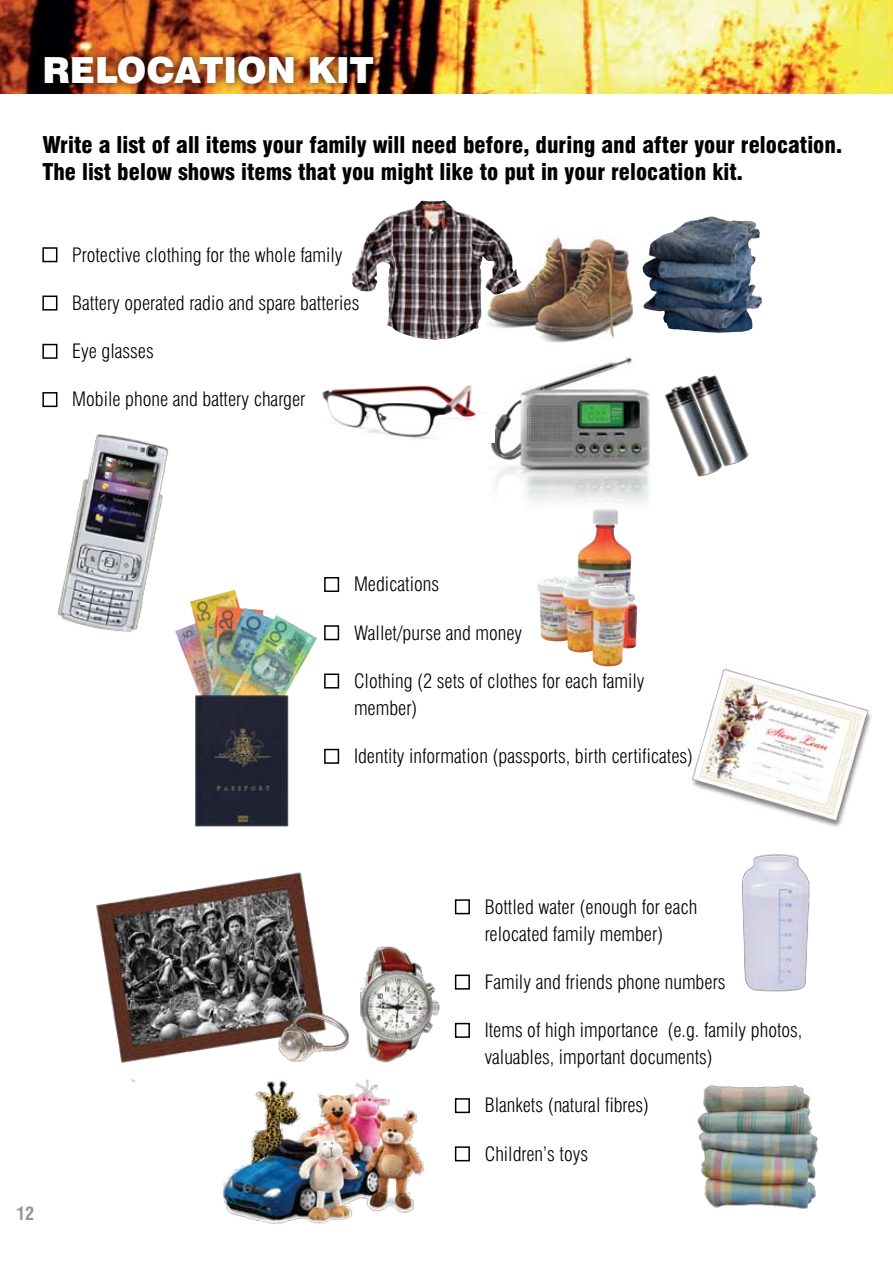
<style>
.page{position:relative;width:893px;height:1263px;background:#fff}
.page>*{position:absolute;margin:0;border:0;box-sizing:border-box;transform-origin:0 0}
.t1{font:900 36px "Swiss 721 BT";color:#fff}
.t2{font:900 condensed 22.5px/27px "Swiss 721 BT";color:#000}
.t3{font:300 condensed 19.5px/27px "Swiss 721 BT";color:#000}
.t4{font:700 condensed 18px "Swiss 721 BT";color:#939598}
</style>
<div class="page">
<img style="left:0;top:0;width:893px;height:94px">
<div style="left:36px;top:47px;width:346px;height:44px;background:#000;opacity:.75"></div>
<img style="left:697px;top:1085px;width:121px;height:124px">
<div style="left:42px;top:247px;width:15px;height:15px;border:2px solid #000"></div>
<div style="left:42px;top:295px;width:15px;height:16px;border:2px solid #000"></div>
<div style="left:42px;top:344px;width:15px;height:15px;border:2px solid #000"></div>
<div style="left:42px;top:392px;width:15px;height:15px;border:2px solid #000"></div>
<img style="left:223px;top:1079px;width:202px;height:145px">
<img style="left:42px;top:405px;width:193px;height:227px">
<img style="left:96px;top:881px;width:151px;height:212px">
<img style="left:485px;top:236px;width:149px;height:107px">
<img style="left:352px;top:201px;width:89px;height:90px">
<img style="left:491px;top:357px;width:159px;height:146px">
<img style="left:664px;top:375px;width:85px;height:102px">
<img style="left:742px;top:859px;width:68px;height:133px">
<div style="left:455px;top:899px;width:15px;height:15px;border:2px solid #000"></div>
<div style="left:455px;top:974px;width:15px;height:15px;border:2px solid #000"></div>
<div style="left:455px;top:1023px;width:15px;height:15px;border:2px solid #000"></div>
<div style="left:455px;top:1098px;width:15px;height:15px;border:2px solid #000"></div>
<div style="left:455px;top:1146px;width:15px;height:15px;border:2px solid #000"></div>
<img style="left:537px;top:509px;width:100px;height:158px">
<div style="left:324px;top:577px;width:15px;height:15px;border:2px solid #000"></div>
<div style="left:324px;top:625px;width:15px;height:15px;border:2px solid #000"></div>
<div style="left:324px;top:673px;width:15px;height:15px;border:2px solid #000"></div>
<img style="left:692px;top:669px;width:180px;height:190px">
<img style="left:247px;top:873px;width:113px;height:258px">
<img style="left:346px;top:943px;width:94px;height:128px">
<img style="left:322px;top:374px;width:173px;height:69px">
<img style="left:175px;top:590px;width:142px;height:90px">
<img style="left:194px;top:680px;width:146px;height:193px">
<img style="left:642px;top:216px;width:120px;height:117px">
<h1 class="t1" style="left:43px;top:48px;width:324px">RELOCATION KIT</h1>
<p class="t2" style="left:43px;top:132px;width:801px">Write a list of all items your family will need before, during and after your relocation.<br>The list below shows items that you might like to put in your relocation kit.</p>
<p class="t3" style="left:72px;top:241px;width:272px">Protective clothing for the whole family</p>
<p class="t3" style="left:72px;top:289px;width:289px">Battery operated radio and spare batteries</p>
<p class="t3" style="left:72px;top:337px;width:83px">Eye glasses</p>
<p class="t3" style="left:72px;top:386px;width:235px">Mobile phone and battery charger</p>
<p class="t4" style="left:16px;top:1203px;width:19px">12</p>
<p class="t3" style="left:354px;top:571px;width:87px">Medications</p>
<p class="t3" style="left:354px;top:619px;width:170px">Wallet/purse and money</p>
<p class="t3" style="left:354px;top:667px;width:292px">Clothing (2 sets of clothes for each family member)</p>
<p class="t3" style="left:354px;top:742px;width:341px">Identity information (passports, birth certificates)</p>
<p class="t3" style="left:485px;top:893px;width:214px">Bottled water (enough for each relocated family member)</p>
<p class="t3" style="left:485px;top:968px;width:242px">Family and friends phone numbers</p>
<p class="t3" style="left:485px;top:1016px;width:319px">Items of high importance (e.g. family photos, valuables, important documents)</p>
<p class="t3" style="left:485px;top:1092px;width:166px">Blankets (natural fibres)</p>
<p class="t3" style="left:485px;top:1140px;width:105px">Children’s toys</p>
</div>
